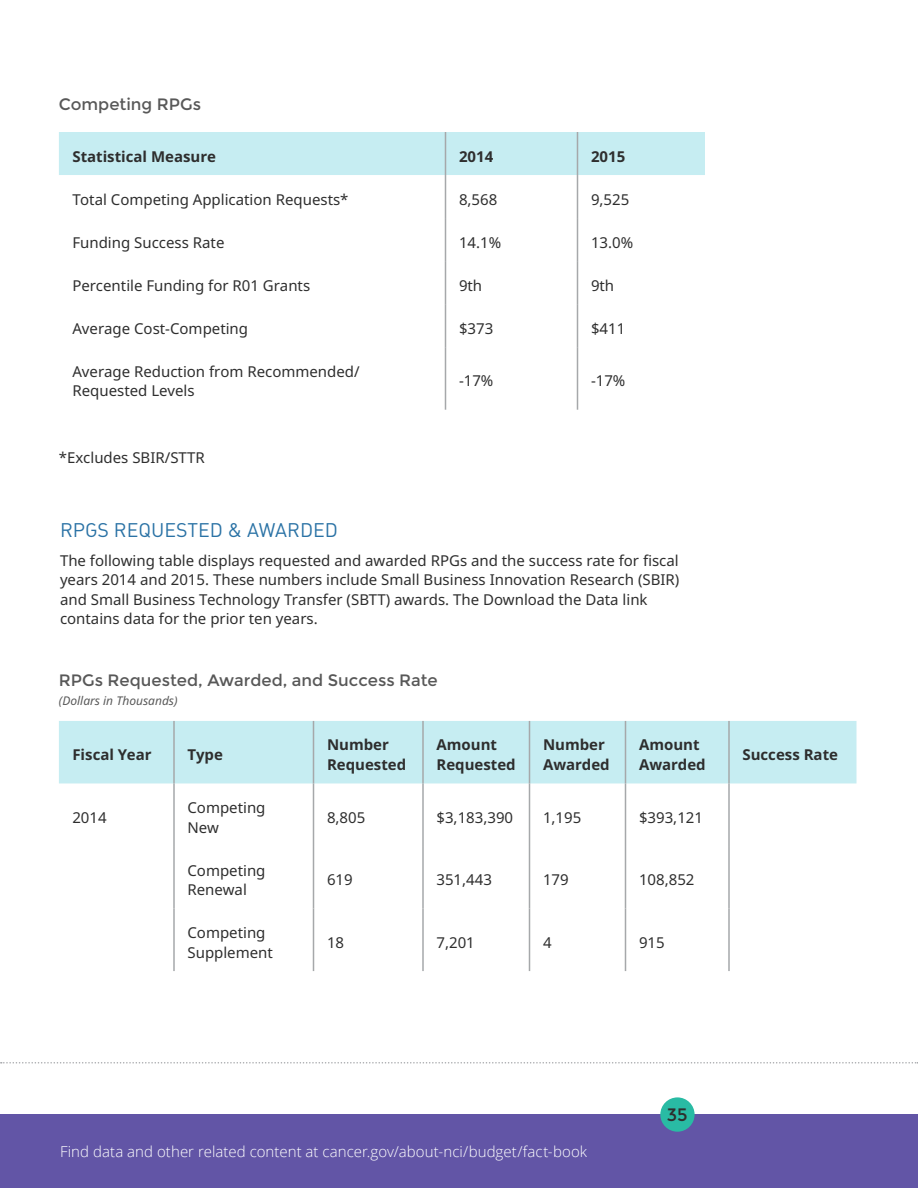
<style>
.page{position:relative;width:918px;height:1188px;background:#fff}
.page>*{position:absolute;margin:0;border:0;box-sizing:border-box;transform-origin:0 0}
.Subsection_Title{font:19.5px "DIN Regular Alternate";color:#2a72a5}
.t1{font:18px "Montserrat";color:#2e2e2e}
.Table_Title{font:16.5px "Montserrat";color:#585858}
.Table_Title-2{font:15px/19.5px "Noto Sans";color:#2e2e2e}
.Bold_H4{font:700 15px/19.5px "Noto Sans";color:#2e2e2e}
.Bold_H4-2{font:15px "Noto Sans";color:#2e2e2e}
.t2{font:300 15px "Open Sans";letter-spacing:.005em;color:#fff}
.Table_Subtitle{font:italic 12px "Noto Sans";color:#585858}
</style>
<div class="page">
<div style="left:0;top:1115px;width:918px;height:73px;background:#6255a6"></div>
<div style="left:660px;top:1097px;width:35px;height:35px;background:#29bba4;border-radius:50%"></div>
<svg style="left:1px;top:1062px;width:917px;height:2px"></svg>
<div style="left:59px;top:132px;width:646px;height:43px;background:#c6edf2"></div>
<hr style="left:445px;top:132px;width:1px;height:43px;background:#a6a8aa">
<hr style="left:577px;top:132px;width:1px;height:43px;background:#a6a8aa">
<hr style="left:445px;top:175px;width:1px;height:43px;background:#a6a8aa">
<hr style="left:577px;top:175px;width:1px;height:43px;background:#a6a8aa">
<hr style="left:445px;top:218px;width:1px;height:43px;background:#a6a8aa">
<hr style="left:577px;top:218px;width:1px;height:43px;background:#a6a8aa">
<hr style="left:445px;top:261px;width:1px;height:43px;background:#a6a8aa">
<hr style="left:577px;top:261px;width:1px;height:43px;background:#a6a8aa">
<hr style="left:445px;top:304px;width:1px;height:43px;background:#a6a8aa">
<hr style="left:577px;top:304px;width:1px;height:43px;background:#a6a8aa">
<hr style="left:445px;top:347px;width:1px;height:63px;background:#a6a8aa">
<hr style="left:577px;top:347px;width:1px;height:63px;background:#a6a8aa">
<div style="left:59px;top:721px;width:797px;height:62px;background:#c6edf2"></div>
<hr style="left:173px;top:721px;width:2px;height:62px;background:#a6a8aa">
<hr style="left:313px;top:721px;width:1px;height:62px;background:#a6a8aa">
<hr style="left:422px;top:721px;width:2px;height:62px;background:#a6a8aa">
<hr style="left:529px;top:721px;width:1px;height:62px;background:#a6a8aa">
<hr style="left:625px;top:721px;width:1px;height:62px;background:#a6a8aa">
<hr style="left:728px;top:721px;width:2px;height:62px;background:#a6a8aa">
<hr style="left:173px;top:783px;width:2px;height:63px;background:#a6a8aa">
<hr style="left:313px;top:783px;width:1px;height:63px;background:#a6a8aa">
<hr style="left:422px;top:783px;width:2px;height:63px;background:#a6a8aa">
<hr style="left:529px;top:783px;width:1px;height:63px;background:#a6a8aa">
<hr style="left:625px;top:783px;width:1px;height:63px;background:#a6a8aa">
<hr style="left:728px;top:783px;width:2px;height:63px;background:#a6a8aa">
<hr style="left:173px;top:846px;width:2px;height:63px;background:#a6a8aa">
<hr style="left:313px;top:846px;width:1px;height:63px;background:#a6a8aa">
<hr style="left:422px;top:846px;width:2px;height:63px;background:#a6a8aa">
<hr style="left:529px;top:846px;width:1px;height:63px;background:#a6a8aa">
<hr style="left:625px;top:846px;width:1px;height:63px;background:#a6a8aa">
<hr style="left:728px;top:846px;width:2px;height:63px;background:#a6a8aa">
<hr style="left:173px;top:909px;width:2px;height:62px;background:#a6a8aa">
<hr style="left:313px;top:909px;width:1px;height:62px;background:#a6a8aa">
<hr style="left:422px;top:909px;width:2px;height:62px;background:#a6a8aa">
<hr style="left:529px;top:909px;width:1px;height:62px;background:#a6a8aa">
<hr style="left:625px;top:909px;width:1px;height:62px;background:#a6a8aa">
<hr style="left:728px;top:909px;width:2px;height:62px;background:#a6a8aa">
<p class="Table_Title" style="left:59px;top:95px;width:144px">Competing RPGs</p>
<p class="Bold_H4" style="left:72px;top:146px;width:145px">Statistical Measure</p>
<p class="Bold_H4" style="left:459px;top:146px;width:36px">2014</p>
<p class="Bold_H4" style="left:591px;top:146px;width:36px">2015</p>
<p class="Bold_H4-2" style="left:72px;top:189px;width:278px">Total Competing Application Requests*</p>
<p class="Table_Title-2" style="left:459px;top:189px;width:40px">8,568</p>
<p class="Table_Title-2" style="left:591px;top:189px;width:40px">9,525</p>
<p class="Bold_H4-2" style="left:72px;top:232px;width:154px">Funding Success Rate</p>
<p class="Table_Title-2" style="left:459px;top:232px;width:44px">14.1%</p>
<p class="Table_Title-2" style="left:591px;top:232px;width:44px">13.0%</p>
<p class="Bold_H4-2" style="left:72px;top:275px;width:239px">Percentile Funding for R01 Grants</p>
<p class="Table_Title-2" style="left:459px;top:275px;width:25px">9th</p>
<p class="Table_Title-2" style="left:591px;top:275px;width:25px">9th</p>
<p class="Table_Title-2" style="left:72px;top:318px;width:177px">Average Cost-Competing</p>
<p class="Table_Title-2" style="left:459px;top:318px;width:36px">$373</p>
<p class="Table_Title-2" style="left:591px;top:318px;width:36px">$411</p>
<p class="Table_Title-2" style="left:72px;top:361px;width:289px">Average Reduction from Recommended/<br>Requested Levels</p>
<p class="Table_Title-2" style="left:459px;top:371px;width:36px">-17%</p>
<p class="Table_Title-2" style="left:591px;top:371px;width:36px">-17%</p>
<p class="Table_Title-2" style="left:59px;top:447px;width:147px">*Excludes SBIR/STTR</p>
<p class="Subsection_Title" style="left:60px;top:518px;width:279px">RPGS REQUESTED &amp; AWARDED</p>
<p class="Table_Title-2" style="left:60px;top:550px;width:621px">The following table displays requested and awarded RPGs and the success rate for fiscal years 2014 and 2015. These numbers include Small Business Innovation Research (SBIR) and Small Business Technology Transfer (SBTT) awards. The Download the Data link contains data for the prior ten years.</p>
<p class="Table_Title" style="left:59px;top:671px;width:380px">RPGs Requested, Awarded, and Success Rate</p>
<p class="Table_Subtitle" style="left:59px;top:693px;width:120px">(Dollars in Thousands)</p>
<p class="Bold_H4" style="left:72px;top:745px;width:81px">Fiscal Year</p>
<p class="Bold_H4" style="left:188px;top:745px;width:37px">Type</p>
<p class="Bold_H4" style="left:327px;top:735px;width:81px">Number<br>Requested</p>
<p class="Bold_H4" style="left:436px;top:735px;width:81px">Amount<br>Requested</p>
<p class="Bold_H4" style="left:543px;top:735px;width:68px">Number<br>Awarded</p>
<p class="Bold_H4" style="left:639px;top:735px;width:68px">Amount<br>Awarded</p>
<p class="Bold_H4" style="left:742px;top:745px;width:97px">Success Rate</p>
<p class="Bold_H4-2" style="left:72px;top:807px;width:36px">2014</p>
<p class="Table_Title-2" style="left:188px;top:797px;width:80px">Competing<br>New</p>
<p class="Table_Title-2" style="left:327px;top:807px;width:40px">8,805</p>
<p class="Table_Title-2" style="left:436px;top:807px;width:78px">$3,183,390</p>
<p class="Table_Title-2" style="left:543px;top:807px;width:40px">1,195</p>
<p class="Table_Title-2" style="left:639px;top:807px;width:66px">$393,121</p>
<p class="Table_Title-2" style="left:188px;top:860px;width:80px">Competing<br>Renewal</p>
<p class="Table_Title-2" style="left:327px;top:870px;width:27px">619</p>
<p class="Table_Title-2" style="left:436px;top:870px;width:57px">351,443</p>
<p class="Table_Title-2" style="left:543px;top:870px;width:27px">179</p>
<p class="Table_Title-2" style="left:639px;top:870px;width:57px">108,852</p>
<p class="Table_Title-2" style="left:188px;top:923px;width:87px">Competing<br>Supplement</p>
<p class="Table_Title-2" style="left:327px;top:932px;width:19px">18</p>
<p class="Table_Title-2" style="left:436px;top:932px;width:40px">7,201</p>
<p class="Table_Title-2" style="left:543px;top:932px;width:10px">4</p>
<p class="Table_Title-2" style="left:639px;top:932px;width:27px">915</p>
<p class="t2" style="left:60px;top:1141px;width:529px">Find data and other related content at cancer.gov/about-nci/budget/fact-book</p>
<p class="t1" style="left:667px;top:1104px;width:22px">35</p>
</div>
